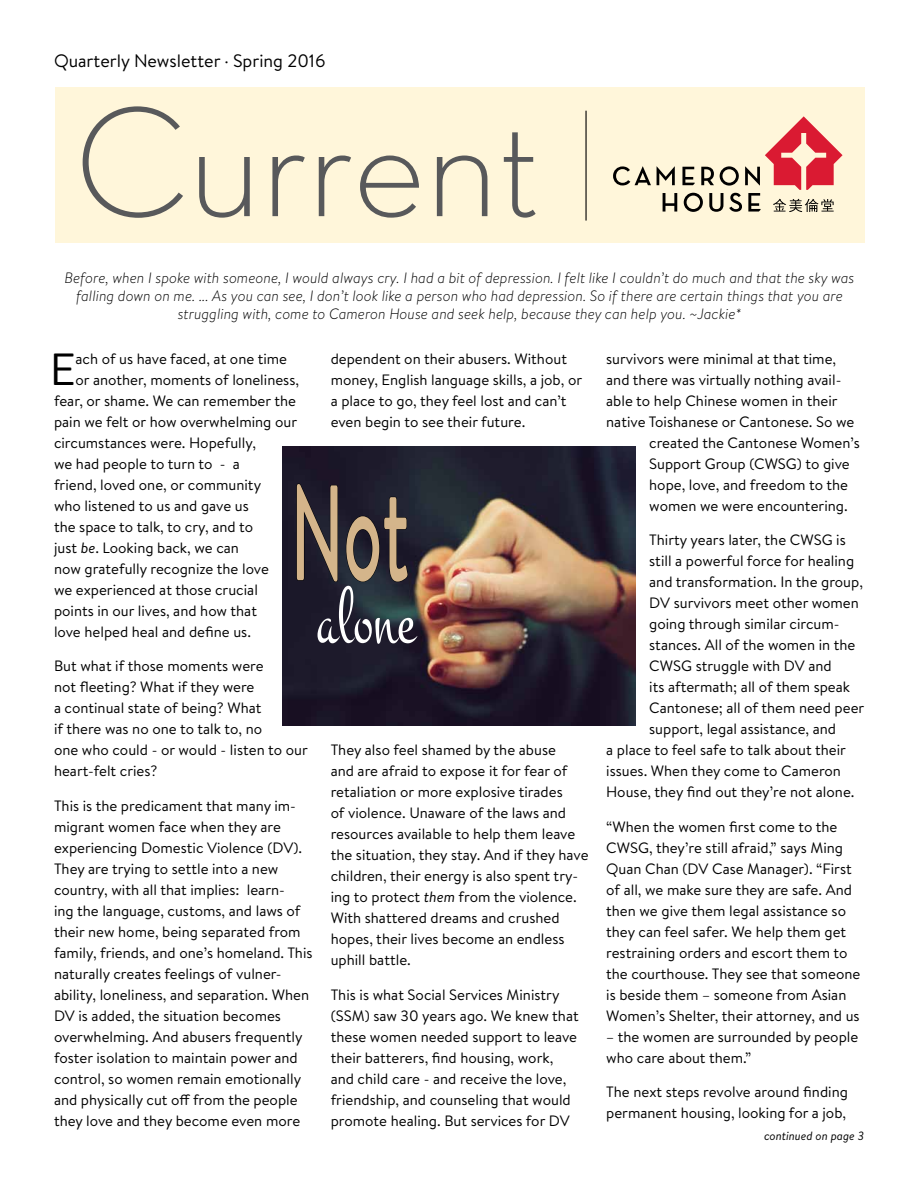
<style>
.page{position:relative;width:918px;height:1188px;background:#fff}
.page>*{position:absolute;margin:0;border:0;box-sizing:border-box;transform-origin:0 0}
.t1{font:500 135.3px "Brandon Text";color:#debd90;scale:.52 1}
.t2{font:82.5px "Montez";letter-spacing:.01em;color:#fff;scale:.72 1}
.t3{font:45px "Brandon Text";color:#000}
.t4{font:18px "Brandon Text";color:#000}
.t5{font:15px/21px "Brandon Text";color:#000}
.t6{font:italic 300 15px/18px "Brandon Text";color:#000;text-align:center}
.t7{font:italic 12px "Brandon Text";color:#000}
.s1{font-style:italic}
</style>
<div class="page">
<div style="left:55px;top:87px;width:810px;height:156px;background:#fff6da"></div>
<hr style="left:585px;top:111px;width:2px;height:110px;background:#000">
<svg style="left:83px;top:106px;width:100px;height:112px"></svg>
<svg style="left:199px;top:157px;width:51px;height:61px"></svg>
<svg style="left:272px;top:156px;width:33px;height:60px"></svg>
<svg style="left:319px;top:156px;width:32px;height:60px"></svg>
<svg style="left:360px;top:156px;width:59px;height:62px"></svg>
<svg style="left:437px;top:156px;width:50px;height:60px"></svg>
<svg style="left:504px;top:132px;width:32px;height:86px"></svg>
<svg style="left:613px;top:166px;width:38px;height:19px"></svg>
<svg style="left:657px;top:116px;width:186px;height:96px"></svg>
<img style="left:282px;top:446px;width:354px;height:280px">
<svg style="left:296px;top:483px;width:42px;height:99px"></svg>
<svg style="left:346px;top:496px;width:63px;height:86px"></svg>
<p class="t4" style="left:54px;top:48px;width:273px">Quarterly Newsletter · Spring 2016</p>
<p class="t6" style="left:65px;top:268px;width:791px">Before, when I spoke with someone, I would always cry. I had a bit of depression. I felt like I couldn’t do much and that the sky was falling down on me. ... As you can see, I don’t look like a person who had depression. So if there are certain things that you are struggling with, come to Cameron House and seek help, because they can help you. ~Jackie*</p>
<h3 class="t3" style="left:50px;top:338px;width:27px">E</h3>
<p class="t5" style="left:76px;top:347px;width:213px">ach of us have faced, at one time</p>
<p class="t5" style="left:331px;top:347px;width:253px">dependent on their abusers. Without money, English language skills, a job, or a place to go, they feel lost and can’t even begin to see their future.</p>
<p class="t5" style="left:76px;top:368px;width:225px">or another, moments of loneliness,</p>
<p class="t5" style="left:54px;top:389px;width:243px">fear, or shame. We can remember the</p>
<p class="t5" style="left:54px;top:410px;width:245px">pain we felt or how overwhelming our</p>
<p class="t5" style="left:54px;top:431px;width:204px">circumstances were. Hopefully,</p>
<p class="t5" style="left:54px;top:452px;width:187px">we had people to turn to - a</p>
<p class="t5" style="left:54px;top:473px;width:209px">friend, loved one, or community</p>
<p class="t5" style="left:54px;top:494px;width:196px">who listened to us and gave us</p>
<p class="t5" style="left:54px;top:515px;width:201px">the space to talk, to cry, and to</p>
<p class="t5" style="left:54px;top:536px;width:187px">just <span class="s1">be</span>. Looking back, we can</p>
<p class="t5" style="left:54px;top:557px;width:216px">now gratefully recognize the love</p>
<p class="t5" style="left:54px;top:578px;width:205px">we experienced at those crucial</p>
<p class="t5" style="left:54px;top:599px;width:205px">points in our lives, and how that</p>
<p class="t5" style="left:54px;top:620px;width:198px">love helped heal and define us.</p>
<p class="t5" style="left:54px;top:655px;width:255px">But what if those moments were<br>not fleeting? What if they were<br>a continual state of being? What<br>if there was no one to talk to, no<br>one who could - or would - listen to our heart-felt cries?</p>
<p class="t5" style="left:54px;top:794px;width:260px">This is the predicament that many im&shy;migrant women face when they are experiencing Domestic Violence (DV).<br>They are trying to settle into a new country, with all that implies: learn-<br>ing the language, customs, and laws of their new home, being separated from family, friends, and one’s homeland. This naturally creates feelings of vulner&shy;ability, loneliness, and separation. When DV is added, the situation becomes overwhelming. And abusers frequently foster isolation to maintain power and control, so women remain emotionally and physically cut off from the people they love and they become even more</p>
<h1 class="t1" style="left:291px;top:440px;width:229px">Not</h1>
<h2 class="t2" style="left:316px;top:568px;width:138px">alone</h2>
<p class="t5" style="left:331px;top:739px;width:259px">They also feel shamed by the abuse<br>and are afraid to expose it for fear of retaliation or more explosive tirades<br>of violence. Unaware of the laws and resources available to help them leave the situation, they stay. And if they have children, their energy is also spent try&shy;ing to protect <span class="s1">them</span> from the violence.<br>With shattered dreams and crushed hopes, their lives become an endless uphill battle.</p>
<p class="t5" style="left:331px;top:983px;width:250px">This is what Social Services Ministry (SSM) saw 30 years ago. We knew that these women needed support to leave their batterers, find housing, work, and child care - and receive the love, friendship, and counseling that would promote healing. But services for DV</p>
<p class="t5" style="left:606px;top:347px;width:231px">survivors were minimal at that time,</p>
<p class="t5" style="left:606px;top:368px;width:237px">and there was virtually nothing avail-</p>
<p class="t5" style="left:606px;top:389px;width:233px">able to help Chinese women in their</p>
<p class="t5" style="left:606px;top:410px;width:250px">native Toishanese or Cantonese. So we</p>
<p class="t5" style="left:649px;top:431px;width:212px">created the Cantonese Women’s</p>
<p class="t5" style="left:649px;top:452px;width:202px">Support Group (CWSG) to give</p>
<p class="t5" style="left:649px;top:473px;width:200px">hope, love, and freedom to the</p>
<p class="t5" style="left:649px;top:494px;width:200px">women we were encountering.</p>
<p class="t5" style="left:649px;top:529px;width:198px">Thirty years later, the CWSG is</p>
<p class="t5" style="left:649px;top:550px;width:206px">still a powerful force for healing</p>
<p class="t5" style="left:649px;top:571px;width:215px">and transformation. In the group,</p>
<p class="t5" style="left:649px;top:592px;width:211px">DV survivors meet other women</p>
<p class="t5" style="left:649px;top:613px;width:192px">going through similar circum-</p>
<p class="t5" style="left:649px;top:634px;width:208px">stances. All of the women in the</p>
<p class="t5" style="left:649px;top:655px;width:184px">CWSG struggle with DV and</p>
<p class="t5" style="left:649px;top:676px;width:202px">its aftermath; all of them speak</p>
<p class="t5" style="left:649px;top:697px;width:217px">Cantonese; all of them need peer</p>
<p class="t5" style="left:649px;top:718px;width:188px">support, legal assistance, and</p>
<p class="t5" style="left:606px;top:739px;width:241px">a place to feel safe to talk about their</p>
<p class="t5" style="left:606px;top:760px;width:236px">issues. When they come to Cameron</p>
<p class="t5" style="left:606px;top:781px;width:250px">House, they find out they’re not alone.</p>
<p class="t5" style="left:606px;top:815px;width:256px">“When the women first come to the CWSG, they’re still afraid,” says Ming Quan Chan (DV Case Manager). “First of all, we make sure they are safe. And then we give them legal assistance so they can feel safer. We help them get restraining orders and escort them to the courthouse. They see that someone is beside them – someone from Asian Women’s Shelter, their attorney, and us</p>
<p class="t5" style="left:606px;top:1025px;width:254px">– the women are surrounded by people who care about them.”</p>
<p class="t5" style="left:606px;top:1081px;width:243px">The next steps revolve around finding permanent housing, looking for a job,</p>
<p class="t7" style="left:764px;top:1128px;width:101px">continued on page 3</p>
</div>
